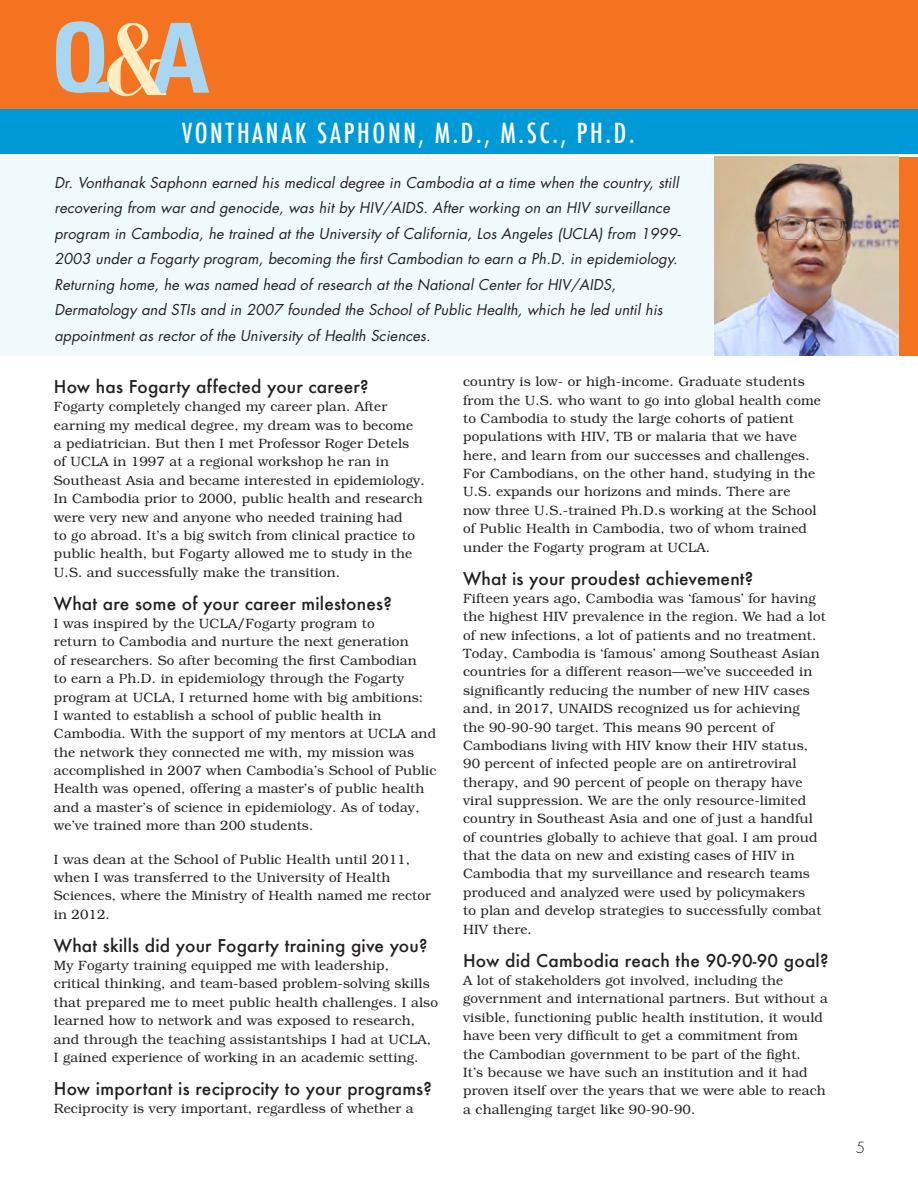
<style>
.page{position:relative;width:918px;height:1188px;background:#fff}
.page>*{position:absolute;margin:0;border:0;box-sizing:border-box;transform-origin:0 0}
.t1{font:138.9px "Mona Lisa Solid ITCTT";color:#feedc3}
.t2{font:700 condensed 96.75px "Univers LT";color:#a9d7f1}
.t3{font:500 condensed 27px "Futura";letter-spacing:.1em;color:#fff}
.t4{font:500 17.25px "Futura";letter-spacing:.01em;color:#231f20}
.t5{font:300 15px "Futura Std";color:#231f20}
.t6{font:italic 14.55px/25.5px "Futura Std";letter-spacing:.01em;color:#231f20}
.t7{font:300 13.5px/18.3px "Bookman Std";letter-spacing:.01em;color:#231f20}
</style>
<div class="page">
<div style="left:0;top:157px;width:715px;height:199px;background:#f0f9fc"></div>
<div style="left:0;top:109px;width:918px;height:45px;background:#0099d8"></div>
<div style="left:0;top:0;width:918px;height:109px;background:#f47321"></div>
<div style="left:898px;top:157px;width:20px;height:199px;background:#f47321"></div>
<img style="left:715px;top:157px;width:183px;height:199px">
<h1 class="t2" style="left:51px;top:-1px;width:161px">Q A</h1>
<h1 class="t1" style="left:101px;top:-37px;width:66px">&amp;</h1>
<p class="t3" style="left:182px;top:115px;width:454px">VONTHANAK SAPHONN, M.D., M.SC., PH.D.</p>
<p class="t6" style="left:54px;top:170px;width:627px">Dr. Vonthanak Saphonn earned his medical degree in Cambodia at a time when the country, still recovering from war and genocide, was hit by HIV/AIDS. After working on an HIV surveillance program in Cambodia, he trained at the University of California, Los Angeles (UCLA) from 1999- 2003 under a Fogarty program, becoming the first Cambodian to earn a Ph.D. in epidemiology.<br>Returning home, he was named head of research at the National Center for HIV/AIDS, Dermatology and STIs and in 2007 founded the School of Public Health, which he led until his appointment as rector of the University of Health Sciences.</p>
<p class="t4" style="left:54px;top:375px;width:316px">How has Fogarty affected your career?</p>
<p class="t7" style="left:54px;top:398px;width:373px">Fogarty completely changed my career plan. After earning my medical degree, my dream was to become<br>a pediatrician. But then I met Professor Roger Detels<br>of UCLA in 1997 at a regional workshop he ran in Southeast Asia and became interested in epidemiology.<br>In Cambodia prior to 2000, public health and research were very new and anyone who needed training had<br>to go abroad. It’s a big switch from clinical practice to public health, but Fogarty allowed me to study in the U.S. and successfully make the transition.</p>
<p class="t4" style="left:54px;top:591px;width:339px">What are some of your career milestones?</p>
<p class="t7" style="left:54px;top:614px;width:384px">I was inspired by the UCLA/Fogarty program to<br>return to Cambodia and nurture the next generation<br>of researchers. So after becoming the first Cambodian<br>to earn a Ph.D. in epidemiology through the Fogarty program at UCLA, I returned home with big ambitions:<br>I wanted to establish a school of public health in Cambodia. With the support of my mentors at UCLA and the network they connected me with, my mission was accomplished in 2007 when Cambodia’s School of Public Health was opened, offering a master’s of public health and a master’s of science in epidemiology. As of today, we’ve trained more than 200 students.</p>
<p class="t7" style="left:54px;top:850px;width:379px">I was dean at the School of Public Health until 2011, when I was transferred to the University of Health Sciences, where the Ministry of Health named me rector in 2012.</p>
<p class="t4" style="left:54px;top:933px;width:375px">What skills did your Fogarty training give you?</p>
<p class="t7" style="left:54px;top:956px;width:386px">My Fogarty training equipped me with leadership, critical thinking, and team-based problem-solving skills that prepared me to meet public health challenges. I also learned how to network and was exposed to research, and through the teaching assistantships I had at UCLA, I gained experience of working in an academic setting.</p>
<p class="t4" style="left:54px;top:1077px;width:379px">How important is reciprocity to your programs?</p>
<p class="t7" style="left:54px;top:1100px;width:361px">Reciprocity is very important, regardless of whether a</p>
<p class="t7" style="left:463px;top:373px;width:359px">country is low- or high-income. Graduate students from the U.S. who want to go into global health come to Cambodia to study the large cohorts of patient populations with HIV, TB or malaria that we have here, and learn from our successes and challenges.<br>For Cambodians, on the other hand, studying in the U.S. expands our horizons and minds. There are now three U.S.-trained Ph.D.s working at the School of Public Health in Cambodia, two of whom trained under the Fogarty program at UCLA.</p>
<p class="t4" style="left:463px;top:566px;width:292px">What is your proudest achievement?</p>
<p class="t7" style="left:463px;top:589px;width:364px">Fifteen years ago, Cambodia was ‘famous’ for having the highest HIV prevalence in the region. We had a lot of new infections, a lot of patients and no treatment.<br>Today, Cambodia is ‘famous’ among Southeast Asian countries for a different reason—we’ve succeeded in significantly reducing the number of new HIV cases and, in 2017, UNAIDS recognized us for achieving<br>the 90-90-90 target. This means 90 percent of Cambodians living with HIV know their HIV status, 90 percent of infected people are on antiretroviral therapy, and 90 percent of people on therapy have viral suppression. We are the only resource-limited country in Southeast Asia and one of just a handful of countries globally to achieve that goal. I am proud that the data on new and existing cases of HIV in Cambodia that my surveillance and research teams produced and analyzed were used by policymakers<br>to plan and develop strategies to successfully combat HIV there.</p>
<p class="t4" style="left:463px;top:948px;width:367px">How did Cambodia reach the 90-90-90 goal?</p>
<p class="t7" style="left:463px;top:971px;width:366px">A lot of stakeholders got involved, including the government and international partners. But without a visible, functioning public health institution, it would have been very difficult to get a commitment from<br>the Cambodian government to be part of the fight.<br>It’s because we have such an institution and it had proven itself over the years that we were able to reach a challenging target like 90-90-90.</p>
<p class="t5" style="left:856px;top:1139px;width:11px">5</p>
</div>
